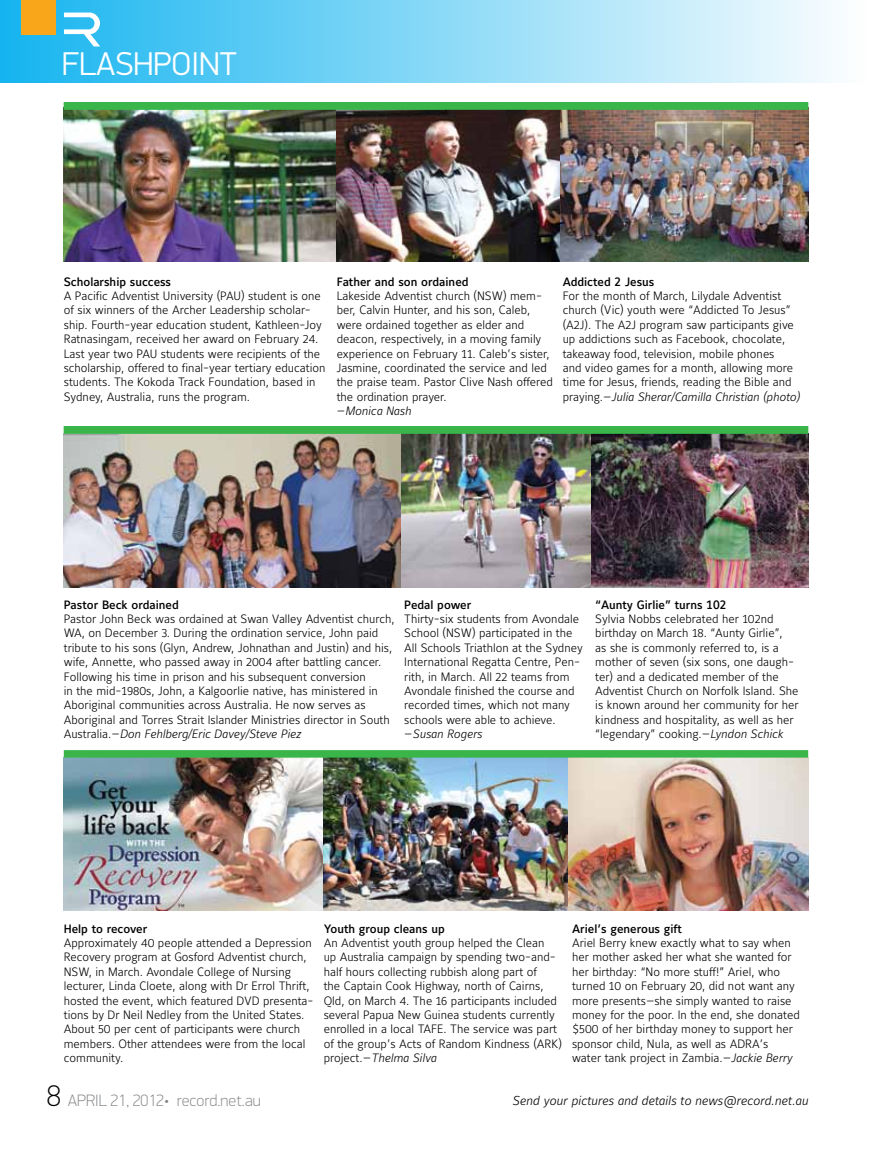
<style>
.page{position:relative;width:872px;height:1149px;background:#fff}
.page>*{position:absolute;margin:0;border:0;box-sizing:border-box;transform-origin:0 0}
.t1{font:300 33px "PF Din Display Pro";color:#fff}
.t2{font:100 16.5px "PF Din Display Pro";color:#808285}
.t3{font:italic 300 12.75px "Maurea";color:#000}
.t4{font:12px/14.4px "Maurea Light Lf";color:#000}
.t5{font:12px "Maurea Medium Tf";color:#000}
.t6{font:italic 300 12px "Maurea";color:#000}
.s1{font-family:"Maurea Light Lf";font-weight:400;font-style:normal}
.s2{font-family:"Maurea";font-weight:300;font-style:italic}
.s3{font-size:30px;color:#000}
</style>
<div class="page">
<img style="left:64px;top:757px;width:505px;height:153px">
<img style="left:569px;top:757px;width:239px;height:153px">
<img style="left:64px;top:433px;width:744px;height:154px">
<img style="left:64px;top:109px;width:744px;height:152px">
<div style="left:0;top:0;width:866px;height:83px;background:linear-gradient(to right,#17b4ef,#fcfeff)"></div>
<div style="left:21px;top:0;width:34px;height:34px;background:#faa61a"></div>
<svg style="left:64px;top:13px;width:36px;height:33px"></svg>
<div style="left:64px;top:102px;width:744px;height:7px;background:#39b54a"></div>
<div style="left:64px;top:426px;width:744px;height:7px;background:#39b54a"></div>
<svg style="left:64px;top:750px;width:744px;height:7px;background:#3cb64d"></svg>
<h1 class="t1" style="left:62px;top:45px;width:177px">FLASHPOINT</h1>
<p class="t5" style="left:64px;top:275px;width:109px">Scholarship success</p>
<p class="t4" style="left:64px;top:289px;width:263px">A Pacific Adventist University (PAU) student is one of six winners of the Archer Leadership scholar&shy;ship. Fourth-year education student, Kathleen-Joy Ratnasingam, received her award on February 24.<br>Last year two PAU students were recipients of the scholarship, offered to final-year tertiary education students. The Kokoda Track Foundation, based in Sydney, Australia, runs the program.</p>
<p class="t5" style="left:337px;top:275px;width:133px">Father and son ordained</p>
<p class="t4" style="left:337px;top:289px;width:218px">Lakeside Adventist church (NSW) mem&shy;ber, Calvin Hunter, and his son, Caleb, were ordained together as elder and deacon, respectively, in a moving family experience on February 11. Caleb’s sister, Jasmine, coordinated the service and led the praise team. Pastor Clive Nash offered the ordination prayer.</p>
<p class="t6" style="left:337px;top:404px;width:76px"><span class="s1">—</span>Monica Nash</p>
<p class="t5" style="left:562px;top:275px;width:93px">Addicted 2 Jesus</p>
<p class="t4" style="left:562px;top:289px;width:233px">For the month of March, Lilydale Adventist church (Vic) youth were “Addicted To Jesus” (A2J). The A2J program saw participants give up addictions such as Facebook, chocolate, takeaway food, television, mobile phones and video games for a month, allowing more time for Jesus, friends, reading the Bible and</p>
<p class="t6" style="left:562px;top:390px;width:239px"><span class="s1">praying.—</span>Julia Sherar/Camilla Christian (photo)</p>
<p class="t5" style="left:64px;top:597px;width:117px">Pastor Beck ordained</p>
<p class="t4" style="left:64px;top:612px;width:332px">Pastor John Beck was ordained at Swan Valley Adventist church, WA, on December 3. During the ordination service, John paid tribute to his sons (Glyn, Andrew, Johnathan and Justin) and his, wife, Annette, who passed away in 2004 after battling cancer.<br>Following his time in prison and his subsequent conversion<br>in the mid-1980s, John, a Kalgoorlie native, has ministered in Aboriginal communities across Australia. He now serves as Aboriginal and Torres Strait Islander Ministries director in South</p>
<p class="t6" style="left:64px;top:727px;width:239px"><span class="s1">Australia.—</span>Don Fehlberg/Eric Davey/Steve Piez</p>
<p class="t5" style="left:404px;top:597px;width:69px">Pedal power</p>
<p class="t4" style="left:404px;top:612px;width:180px">Thirty-six students from Avondale School (NSW) participated in the All Schools Triathlon at the Sydney International Regatta Centre, Pen&shy;rith, in March. All 22 teams from Avondale finished the course and recorded times, which not many schools were able to achieve.</p>
<p class="t6" style="left:404px;top:727px;width:79px"><span class="s1">—</span>Susan Rogers</p>
<p class="t5" style="left:595px;top:597px;width:133px">“Aunty Girlie” turns 102</p>
<p class="t4" style="left:595px;top:612px;width:205px">Sylvia Nobbs celebrated her 102nd birthday on March 18. “Aunty Girlie”,<br>as she is commonly referred to, is a mother of seven (six sons, one daugh&shy;ter) and a dedicated member of the Adventist Church on Norfolk Island. She is known around her community for her kindness and hospitality, as well as her “legendary” cooking.—<span class="s2">Lyndon Schick</span></p>
<p class="t5" style="left:64px;top:921px;width:85px">Help to recover</p>
<p class="t4" style="left:64px;top:935px;width:251px">Approximately 40 people attended a Depression Recovery program at Gosford Adventist church, NSW, in March. Avondale College of Nursing lecturer, Linda Cloete, along with Dr Errol Thrift, hosted the event, which featured DVD presenta&shy;tions by Dr Neil Nedley from the United States.<br>About 50 per cent of participants were church members. Other attendees were from the local community.</p>
<h2 class="t2" style="left:47px;top:1090px;width:215px"><span class="s3">8</span> APRIL 21, 2012• record.net.au</h2>
<p class="t5" style="left:324px;top:921px;width:123px">Youth group cleans up</p>
<p class="t4" style="left:324px;top:935px;width:240px">An Adventist youth group helped the Clean<br>up Australia campaign by spending two-and&shy;half hours collecting rubbish along part of<br>the Captain Cook Highway, north of Cairns, Qld, on March 4. The 16 participants included several Papua New Guinea students currently enrolled in a local TAFE. The service was part of the group’s Acts of Random Kindness (ARK)</p>
<p class="t6" style="left:324px;top:1051px;width:114px"><span class="s1">project.—</span>Thelma Silva</p>
<p class="t5" style="left:572px;top:921px;width:111px">Ariel’s generous gift</p>
<p class="t4" style="left:572px;top:935px;width:229px">Ariel Berry knew exactly what to say when her mother asked her what she wanted for her birthday: “No more stuff!” Ariel, who turned 10 on February 20, did not want any more presents—she simply wanted to raise money for the poor. In the end, she donated $500 of her birthday money to support her sponsor child, Nula, as well as ADRA’s water tank project in Zambia.—<span class="s2">Jackie Berry</span></p>
<p class="t3" style="left:512px;top:1093px;width:297px">Send your pictures and details to news@record.net.au</p>
</div>
